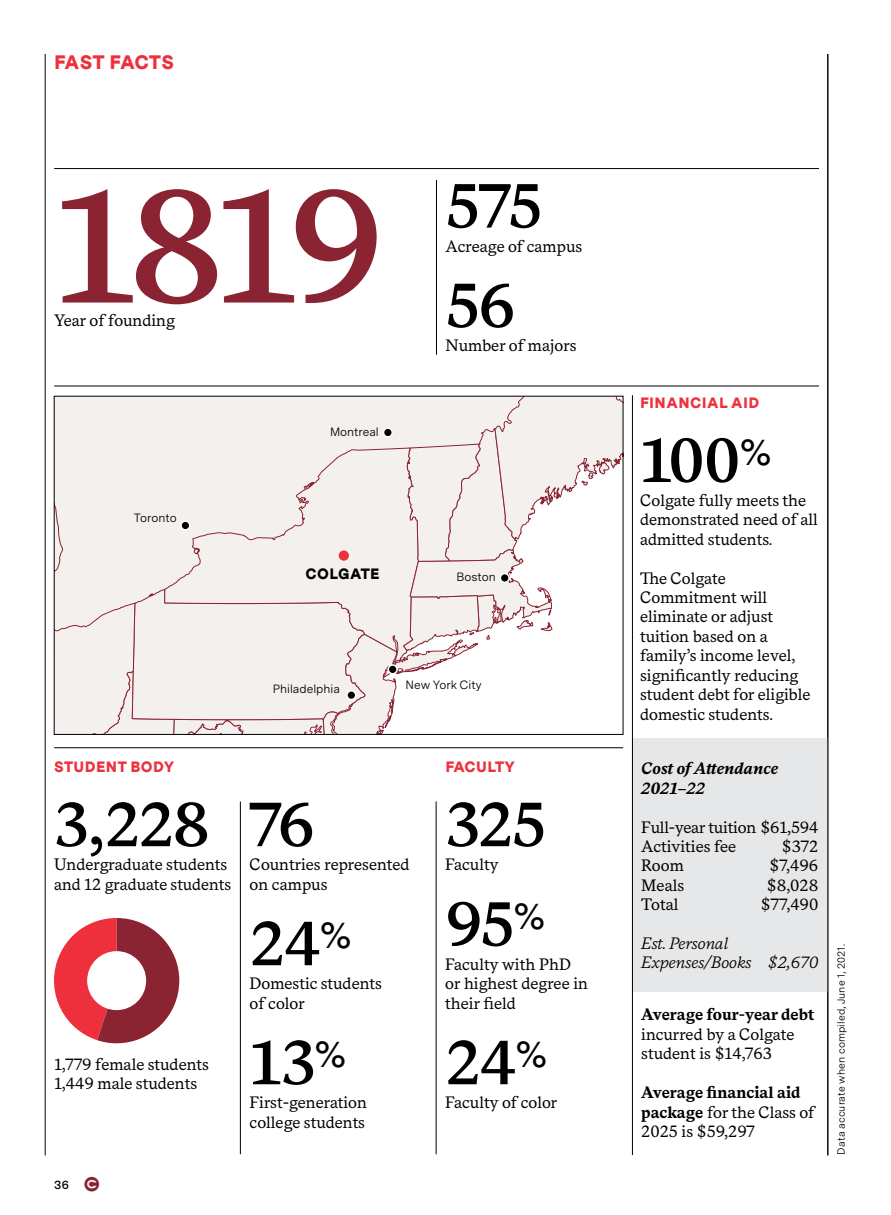
<style>
.page{position:relative;width:891px;height:1215px;background:#fff}
.page>*{position:absolute;margin:0;border:0;box-sizing:border-box;transform-origin:0 0}
.t1{font:600 162px "Messina Serif";color:#8a2433}
.t2{font:600 63px "Messina Serif";letter-spacing:-.03em;color:#000}
.t3{font:900 19.5px "Messina Sans";color:#ee303c}
.t4{font:16.5px/19.4px "Messina Serif";color:#000}
.t5{font:700 16.5px/19.4px "Messina Serif";color:#000}
.t6{font:italic 16.5px/19.4px "Messina Serif";color:#000}
.t7{font:italic 700 16.5px/19.4px "Messina Serif";color:#000}
.t8{font:900 15px "Messina Sans";letter-spacing:.03em;color:#ee303c}
.t9{font:900 15px "Messina Sans";letter-spacing:.005em;color:#ee303c}
.t10{font:900 15px "Messina Sans";letter-spacing:.03em;color:#000}
.t11{font:12px "Messina Sans";color:#000}
.t12{font:600 12px "Messina Sans";color:#000}
.t13{font:10.5px "Messina Sans";letter-spacing:.01em;color:#000}
.s1{font-family:"Colgate";font-weight:400;font-size:19.5px;color:#892432}
.s2{font-weight:400}
</style>
<div class="page">
<hr style="left:45px;top:54px;width:1px;height:1101px;background:#000">
<div style="left:632px;top:738px;width:196px;height:254px;background:#e6e7e8"></div>
<hr style="left:240px;top:802px;width:1px;height:352px;background:#000">
<hr style="left:436px;top:802px;width:1px;height:352px;background:#000">
<hr style="left:54px;top:168px;width:765px;height:1px;background:#000">
<hr style="left:632px;top:395px;width:1px;height:760px;background:#000">
<hr style="left:436px;top:180px;width:1px;height:175px;background:#000">
<hr style="left:54px;top:386px;width:765px;height:1px;background:#000">
<hr style="left:54px;top:747px;width:569px;height:1px;background:#000">
<svg style="left:397px;top:447px;width:66px;height:228px"></svg>
<div style="left:56px;top:398px;width:341px;height:335px;background:#f4f0ee"></div>
<svg style="left:403px;top:398px;width:218px;height:254px"></svg>
<div style="left:388px;top:665px;width:9px;height:9px;background:#000;border-radius:50%"></div>
<div style="left:388px;top:664px;width:10px;height:10px;border:2px solid #fff;border-radius:50%"></div>
<div style="left:500px;top:574px;width:9px;height:8px;background:#000;border-radius:50%"></div>
<div style="left:500px;top:573px;width:10px;height:10px;border:2px solid #fff;border-radius:50%"></div>
<div style="left:347px;top:691px;width:9px;height:9px;background:#000;border-radius:50%"></div>
<div style="left:346px;top:690px;width:10px;height:10px;border:2px solid #fff;border-radius:50%"></div>
<div style="left:181px;top:521px;width:9px;height:9px;background:#000;border-radius:50%"></div>
<div style="left:180px;top:520px;width:10px;height:11px;border:2px solid #fff;border-radius:50%"></div>
<div style="left:339px;top:550px;width:10px;height:11px;background:#ee303c;border-radius:50%"></div>
<div style="left:384px;top:428px;width:8px;height:9px;background:#000;border-radius:50%"></div>
<div style="left:383px;top:427px;width:10px;height:11px;border:2px solid #fff;border-radius:50%"></div>
<hr style="left:828px;top:54px;width:1px;height:1101px;background:#000">
<svg style="left:54px;top:918px;width:125px;height:125px"></svg>
<div style="left:87px;top:951px;width:59px;height:59px;background:#fff;border-radius:50%"></div>
<h2 class="t3" style="left:54px;top:50px;width:121px">FAST FACTS</h2>
<p class="t1" style="left:54px;top:149px;width:331px">1819</p>
<p class="t4" style="left:54px;top:312px;width:122px">Year of founding</p>
<p class="t11" style="left:134px;top:511px;width:45px">Toronto</p>
<p class="t11" style="left:330px;top:424px;width:50px">Montreal</p>
<p class="t10" style="left:306px;top:565px;width:75px">COLGATE</p>
<p class="t2" style="left:446px;top:168px;width:99px">575</p>
<p class="t4" style="left:446px;top:237px;width:138px">Acreage of campus</p>
<p class="t2" style="left:446px;top:267px;width:72px">56</p>
<p class="t4" style="left:446px;top:336px;width:132px">Number of majors</p>
<p class="t11" style="left:457px;top:570px;width:41px">Boston</p>
<p class="t11" style="left:273px;top:682px;width:69px">Philadelphia</p>
<p class="t11" style="left:406px;top:678px;width:78px">New York City</p>
<h3 class="t8" style="left:54px;top:758px;width:122px">STUDENT BODY</h3>
<p class="t2" style="left:54px;top:786px;width:157px">3,228</p>
<p class="t4" style="left:54px;top:855px;width:179px">Undergraduate students and 12 graduate students</p>
<p class="t4" style="left:54px;top:1055px;width:156px">1,779 female students</p>
<p class="t4" style="left:54px;top:1075px;width:145px">1,449 male students</p>
<p class="t12" style="left:54px;top:1178px;width:48px">36 <span class="s1">●</span></p>
<p class="t2" style="left:250px;top:786px;width:67px">76</p>
<p class="t4" style="left:250px;top:855px;width:162px">Countries represented on campus</p>
<p class="t2" style="left:250px;top:905px;width:103px">24<sup>%</sup></p>
<p class="t4" style="left:250px;top:975px;width:134px">Domestic students of color</p>
<p class="t2" style="left:250px;top:1024px;width:98px">13<sup>%</sup></p>
<p class="t4" style="left:250px;top:1093px;width:119px">First-generation college students</p>
<h3 class="t9" style="left:445px;top:758px;width:71px">FACULTY</h3>
<p class="t2" style="left:445px;top:786px;width:103px">325</p>
<p class="t4" style="left:445px;top:855px;width:55px">Faculty</p>
<p class="t2" style="left:445px;top:886px;width:101px">95<sup>%</sup></p>
<p class="t4" style="left:445px;top:955px;width:144px">Faculty with PhD or highest degree in their field</p>
<p class="t2" style="left:445px;top:1024px;width:103px">24<sup>%</sup></p>
<p class="t4" style="left:445px;top:1094px;width:113px">Faculty of color</p>
<h3 class="t8" style="left:640px;top:394px;width:121px">FINANCIAL AID</h3>
<p class="t2" style="left:640px;top:422px;width:133px">100<sup>%</sup></p>
<p class="t4" style="left:640px;top:491px;width:179px">Colgate fully meets the demonstrated need of all admitted students.</p>
<p class="t4" style="left:640px;top:569px;width:172px">The Colgate<br>Commitment will eliminate or adjust tuition based on a family’s income level, significantly reducing student debt for eligible domestic students.</p>
<h4 class="t7" style="left:641px;top:760px;width:138px">Cost of Attendance<br>2021–22</h4>
<p class="t4" style="left:641px;top:818px;width:179px">Full-year tuition $61,594</p>
<p class="t4" style="left:641px;top:837px;width:96px">Activities fee</p>
<p class="t4" style="left:782px;top:837px;width:38px">$372</p>
<p class="t4" style="left:641px;top:857px;width:44px">Room</p>
<p class="t4" style="left:769px;top:857px;width:50px">$7,496</p>
<p class="t4" style="left:641px;top:876px;width:45px">Meals</p>
<p class="t4" style="left:767px;top:876px;width:53px">$8,028</p>
<p class="t4" style="left:641px;top:896px;width:39px">Total</p>
<p class="t4" style="left:761px;top:896px;width:59px">$77,490</p>
<p class="t6" style="left:641px;top:934px;width:179px">Est. Personal<br>Expenses/Books $2,670</p>
<h4 class="t5" style="left:641px;top:1006px;width:174px">Average four-year debt</h4>
<p class="t4" style="left:641px;top:1025px;width:155px">incurred by a Colgate student is $14,763</p>
<h4 class="t5" style="left:641px;top:1084px;width:175px">Average financial aid package <span class="s2">for the Class of</span></h4>
<p class="t4" style="left:641px;top:1122px;width:115px">2025 is $59,297</p>
<p class="t13" style="left:835px;top:1155px;width:212px;rotate:-90deg">Data accurate when compiled, June 1, 2021.</p>
</div>
